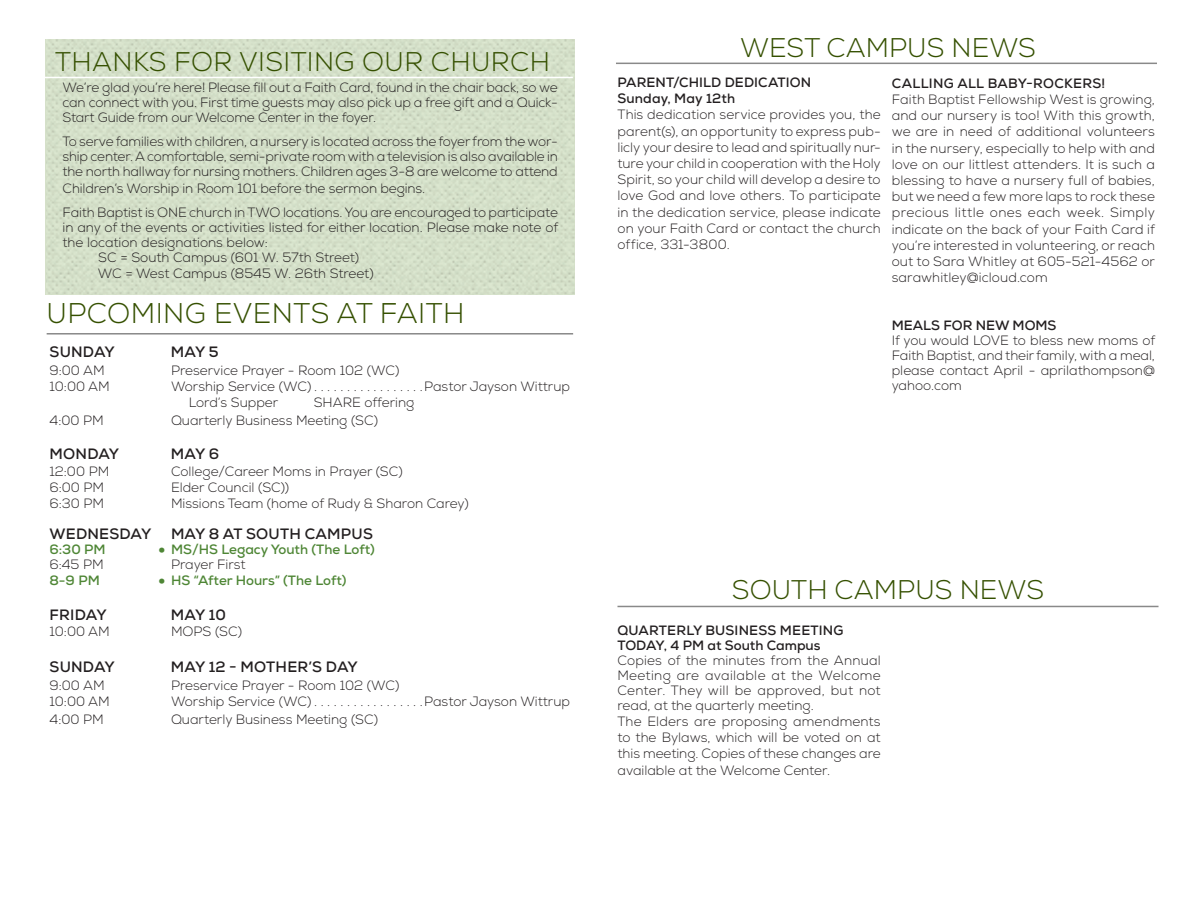
<style>
.page{position:relative;width:1188px;height:918px;background:#fff}
.page>*{position:absolute;margin:0;border:0;box-sizing:border-box;transform-origin:0 0}
.t1{font:300 28.5px "Nexa";letter-spacing:.015em;color:#355000}
.t2{font:300 27px "Nexa";letter-spacing:.005em;color:#355000}
.t3{font:700 15px "Nexa";letter-spacing:.015em;color:#231f20}
.t4{font:300 13.5px/16.2px "Nexa";color:#231f20;text-align:justify}
.t5{font:700 13.5px "Nexa";letter-spacing:.01em;color:#231f20}
.t6{font:700 13.5px "Nexa";color:#4e8635}
.s1{font-size:22.5px}
</style>
<div class="page">
<hr style="left:616px;top:63px;width:541px;height:1px;background:#898989">
<img style="left:46px;top:39px;width:529px;height:256px">
<hr style="left:47px;top:333px;width:526px;height:2px;background:#898989">
<hr style="left:44px;top:77px;width:529px;height:1px;background:#fff">
<hr style="left:617px;top:606px;width:542px;height:1px;background:#898989">
<p class="t2" style="left:55px;top:46px;width:496px">THANKS FOR VISITING OUR CHURCH</p>
<p class="t4" style="left:63px;top:81px;width:497px;line-height:15px">We’re glad you’re here! Please fill out a Faith Card, found in the chair back, so we can connect with you. First time guests may also pick up a free gift and a Quick-Start Guide from our Welcome Center in the foyer.</p>
<p class="t4" style="left:63px;top:134px;width:497px;line-height:15.5px">To serve families with children, a nursery is located across the foyer from the wor&shy;ship center. A comfortable, semi-private room with a television is also available in the north hallway for nursing mothers. Children ages 3-8 are welcome to attend Children’s Worship in Room 101 before the sermon begins.</p>
<p class="t4" style="left:63px;top:205px;width:497px;line-height:15px">Faith Baptist is ONE church in TWO locations. You are encouraged to participate in any of the events or activities listed for either location. Please make note of the location designations below:</p>
<p class="t4" style="left:98px;top:249px;width:263px">SC = South Campus (601 W. 57th Street)</p>
<p class="t4" style="left:98px;top:266px;width:277px">WC = West Campus (8545 W. 26th Street)</p>
<p class="t1" style="left:47px;top:296px;width:419px">UPCOMING EVENTS AT FAITH</p>
<p class="t3" style="left:50px;top:342px;width:67px">SUNDAY</p>
<p class="t3" style="left:171px;top:342px;width:49px">MAY 5</p>
<p class="t4" style="left:50px;top:362px;width:57px">9:00 AM</p>
<p class="t4" style="left:171px;top:362px;width:230px">Preservice Prayer - Room 102 (WC)</p>
<p class="t4" style="left:50px;top:379px;width:62px">10:00 AM</p>
<p class="t4" style="left:171px;top:379px;width:145px">Worship Service (WC).................</p>
<p class="t4" style="left:424px;top:379px;width:147px">Pastor Jayson Wittrup</p>
<p class="t4" style="left:189px;top:395px;width:91px">Lord’s Supper</p>
<p class="t4" style="left:314px;top:395px;width:102px">SHARE offering</p>
<p class="t4" style="left:50px;top:413px;width:56px">4:00 PM</p>
<p class="t4" style="left:171px;top:413px;width:209px">Quarterly Business Meeting (SC)</p>
<p class="t3" style="left:50px;top:445px;width:71px">MONDAY</p>
<p class="t3" style="left:171px;top:445px;width:50px">MAY 6</p>
<p class="t4" style="left:50px;top:463px;width:61px">12:00 PM</p>
<p class="t4" style="left:171px;top:463px;width:233px">College/Career Moms in Prayer (SC)</p>
<p class="t4" style="left:50px;top:479px;width:56px">6:00 PM</p>
<p class="t4" style="left:171px;top:479px;width:120px">Elder Council (SC))</p>
<p class="t4" style="left:50px;top:496px;width:56px">6:30 PM</p>
<p class="t4" style="left:171px;top:496px;width:299px">Missions Team (home of Rudy &amp; Sharon Carey)</p>
<p class="t3" style="left:50px;top:524px;width:103px">WEDNESDAY</p>
<p class="t3" style="left:171px;top:524px;width:203px">MAY 8 AT SOUTH CAMPUS</p>
<p class="t6" style="left:50px;top:541px;width:58px">6:30 PM</p>
<p class="t6" style="left:158px;top:541px;width:219px"><span class="s1">•</span> MS/HS Legacy Youth (The Loft)</p>
<p class="t4" style="left:50px;top:557px;width:56px">6:45 PM</p>
<p class="t4" style="left:171px;top:557px;width:76px">Prayer First</p>
<p class="t6" style="left:50px;top:572px;width:52px">8-9 PM</p>
<p class="t6" style="left:158px;top:572px;width:190px"><span class="s1">•</span> HS “After Hours” (The Loft)</p>
<p class="t3" style="left:50px;top:605px;width:59px">FRIDAY</p>
<p class="t3" style="left:171px;top:605px;width:56px">MAY 10</p>
<p class="t4" style="left:50px;top:623px;width:62px">10:00 AM</p>
<p class="t4" style="left:171px;top:623px;width:73px">MOPS (SC)</p>
<p class="t3" style="left:50px;top:657px;width:67px">SUNDAY</p>
<p class="t3" style="left:171px;top:657px;width:188px">MAY 12 - MOTHER’S DAY</p>
<p class="t4" style="left:50px;top:677px;width:57px">9:00 AM</p>
<p class="t4" style="left:171px;top:677px;width:230px">Preservice Prayer - Room 102 (WC)</p>
<p class="t4" style="left:50px;top:694px;width:62px">10:00 AM</p>
<p class="t4" style="left:171px;top:694px;width:145px">Worship Service (WC).................</p>
<p class="t4" style="left:424px;top:694px;width:147px">Pastor Jayson Wittrup</p>
<p class="t4" style="left:50px;top:712px;width:56px">4:00 PM</p>
<p class="t4" style="left:171px;top:712px;width:209px">Quarterly Business Meeting (SC)</p>
<p class="t2" style="left:740px;top:32px;width:297px">WEST CAMPUS NEWS</p>
<p class="t5" style="left:617px;top:74px;width:195px">PARENT/CHILD DEDICATION</p>
<p class="t5" style="left:617px;top:90px;width:119px">Sunday, May 12th</p>
<p class="t4" style="left:617px;top:107px;width:265px">This dedication service provides you, the parent(s), an opportunity to express pub&shy;licly your desire to lead and spiritually nur&shy;ture your child in cooperation with the Holy Spirit, so your child will develop a desire to love God and love others. To participate in the dedication service, please indicate on your Faith Card or contact the church office, 331-3800.</p>
<p class="t5" style="left:892px;top:74px;width:215px">CALLING ALL BABY-ROCKERS!</p>
<p class="t4" style="left:892px;top:92px;width:265px">Faith Baptist Fellowship West is growing, and our nursery is too! With this growth, we are in need of additional volunteers in the nursery, especially to help with and love on our littlest attenders. It is such a blessing to have a nursery full of babies, but we need a few more laps to rock these precious little ones each week. Simply indicate on the back of your Faith Card if you’re interested in volunteering, or reach out to Sara Whitley at 605-521-4562 or sarawhitley@icloud.com</p>
<p class="t5" style="left:892px;top:316px;width:166px">MEALS FOR NEW MOMS</p>
<p class="t4" style="left:892px;top:333px;width:265px;line-height:15px">If you would LOVE to bless new moms of Faith Baptist, and their family, with a meal, please contact April - aprilathompson@ yahoo.com</p>
<p class="t2" style="left:732px;top:574px;width:314px">SOUTH CAMPUS NEWS</p>
<p class="t5" style="left:618px;top:621px;width:227px">QUARTERLY BUSINESS MEETING</p>
<p class="t5" style="left:617px;top:636px;width:205px">TODAY, 4 PM at South Campus</p>
<p class="t4" style="left:617px;top:653px;width:265px;line-height:15px">Copies of the minutes from the Annual Meeting are available at the Welcome Center. They will be approved, but not read, at the quarterly meeting.</p>
<p class="t4" style="left:617px;top:714px;width:265px">The Elders are proposing amendments to the Bylaws, which will be voted on at this meeting. Copies of these changes are available at the Welcome Center.</p>
</div>
